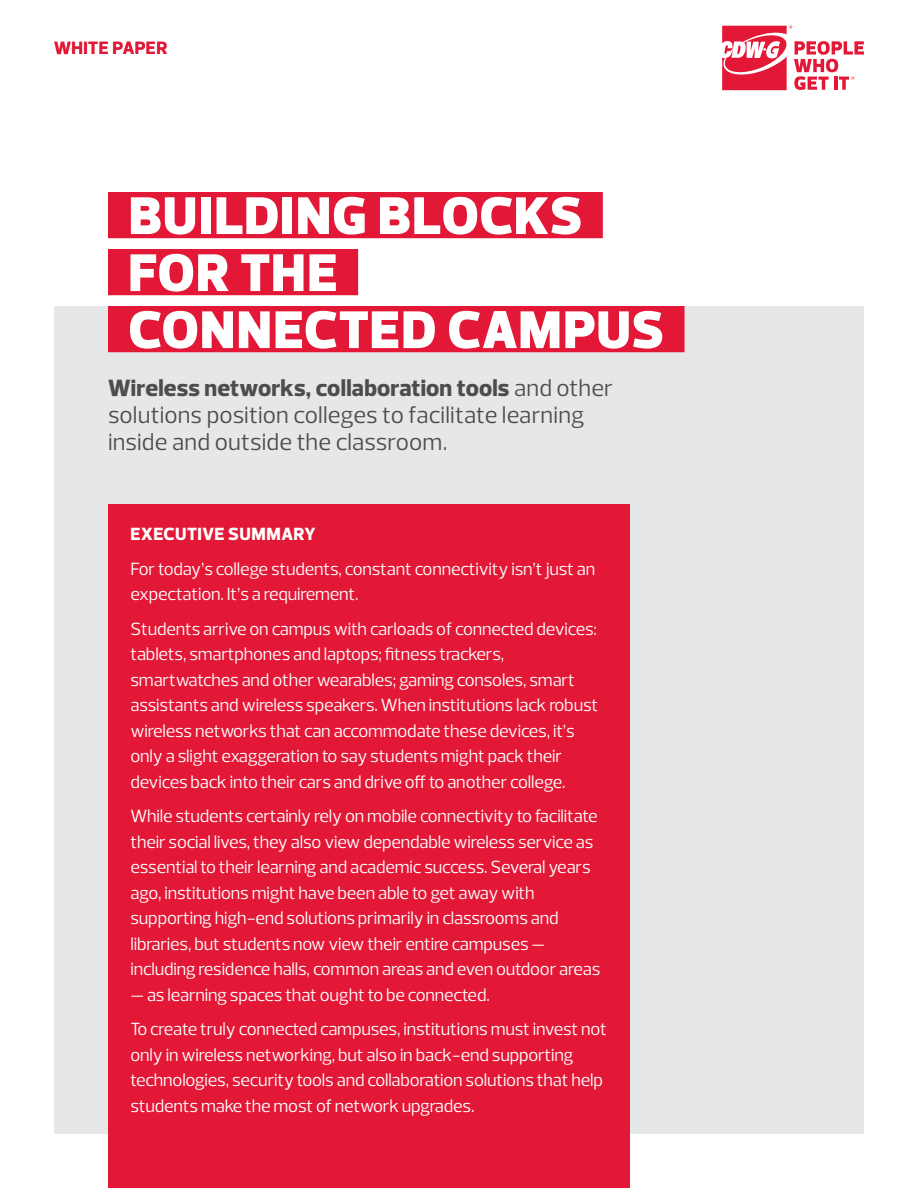
<style>
.page{position:relative;width:918px;height:1188px;background:#fff}
.page>*{position:absolute;margin:0;border:0;box-sizing:border-box;transform-origin:0 0}
.t1{font:900 54px/57px "Prelo";letter-spacing:.02em;color:#fff}
.t2{font:24px/27px "Prelo";letter-spacing:.005em;color:#4d4d4f}
.t3{font:18px/25.5px "Prelo";letter-spacing:-.01em;color:#fff}
.t4{font:800 18px "Prelo";letter-spacing:.025em;color:#fff}
.t5{font:700 18px "Prelo";letter-spacing:.02em;color:#e31837}
.s1{font-weight:800}
</style>
<div class="page">
<svg style="left:722px;top:26px;width:142px;height:64px"></svg>
<div style="left:54px;top:306px;width:810px;height:828px;background:#e6e7e8"></div>
<div style="left:108px;top:504px;width:522px;height:684px;background:#e31837"></div>
<div style="left:108px;top:192px;width:495px;height:46px;background:#e31837"></div>
<div style="left:108px;top:249px;width:250px;height:46px;background:#e31837"></div>
<div style="left:108px;top:306px;width:577px;height:46px;background:#e31837"></div>
<p class="t5" style="left:54px;top:37px;width:115px">WHITE PAPER</p>
<h1 class="t1" style="left:128px;top:188px;width:537px">BUILDING BLOCKS<br>FOR THE<br>CONNECTED CAMPUS</h1>
<h2 class="t2" style="left:108px;top:375px;width:507px"><span class="s1">Wireless networks, collaboration tools</span> and other solutions position colleges to facilitate learning inside and outside the classroom.</h2>
<p class="t4" style="left:131px;top:523px;width:186px">EXECUTIVE SUMMARY</p>
<p class="t3" style="left:130px;top:556px;width:466px">For today’s college students, constant connectivity isn’t just an expectation. It’s a requirement.</p>
<p class="t3" style="left:130px;top:616px;width:469px">Students arrive on campus with carloads of connected devices: tablets, smartphones and laptops; fitness trackers, smartwatches and other wearables; gaming consoles, smart assistants and wireless speakers. When institutions lack robust wireless networks that can accommodate these devices, it’s only a slight exaggeration to say students might pack their devices back into their cars and drive off to another college.</p>
<p class="t3" style="left:130px;top:803px;width:471px">While students certainly rely on mobile connectivity to facilitate their social lives, they also view dependable wireless service as essential to their learning and academic success. Several years ago, institutions might have been able to get away with supporting high-end solutions primarily in classrooms and libraries, but students now view their entire campuses — including residence halls, common areas and even outdoor areas</p>
<p class="t3" style="left:130px;top:977px;width:478px;line-height:34.5px">— as learning spaces that ought to be connected.<br>To create truly connected campuses, institutions must invest not</p>
<p class="t3" style="left:130px;top:1042px;width:474px">only in wireless networking, but also in back-end supporting technologies, security tools and collaboration solutions that help students make the most of network upgrades.</p>
</div>
